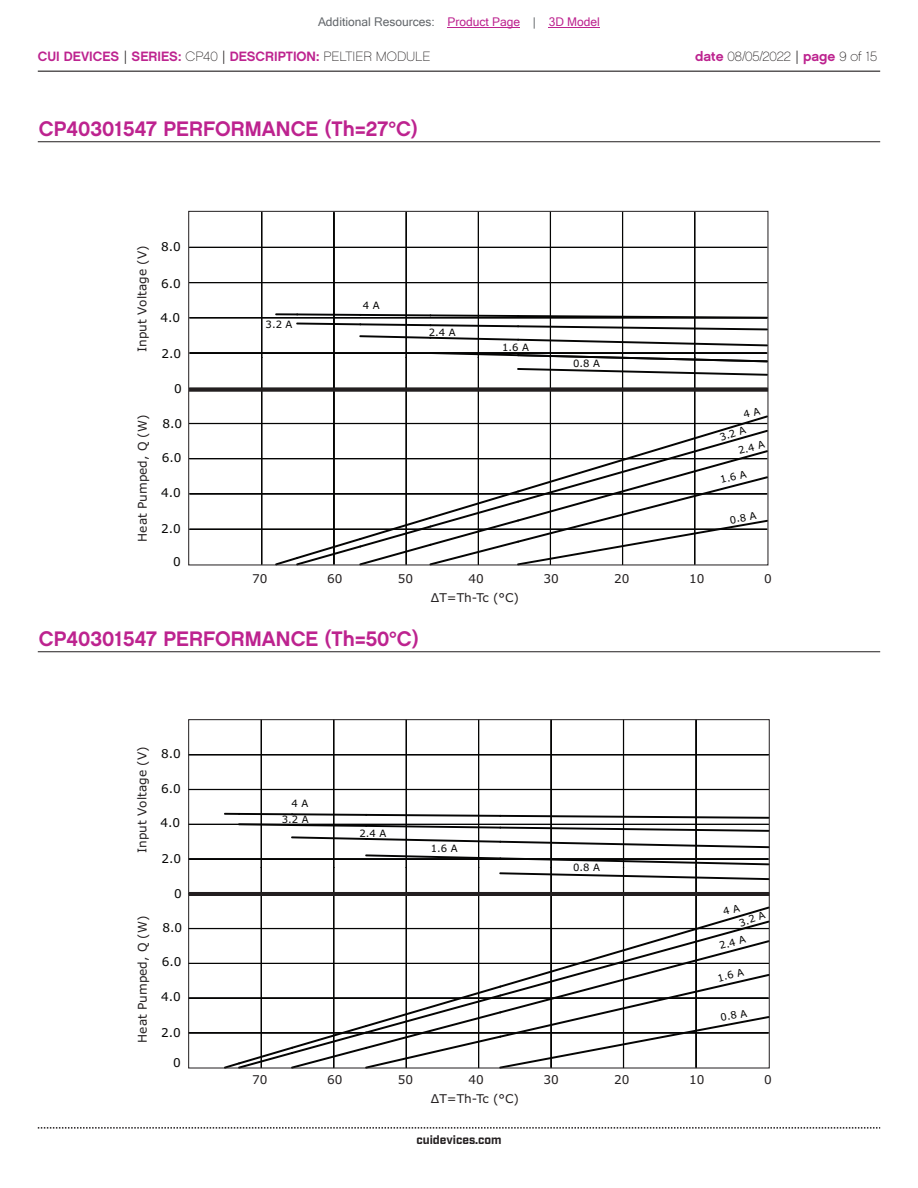
<style>
.page{position:relative;width:918px;height:1188px;background:#fff}
.page>*{position:absolute;margin:0;border:0;box-sizing:border-box;transform-origin:0 0}
.t1{font:21px "Chalet New York Nineteen Sixty";color:#bd238f}
.t2{font:13.5px "Chalet New York Nineteen Sixty";color:#bd238f}
.t3{font:13.5px "Chalet Paris Nineteen Sixty";letter-spacing:-.005em;color:#231f20}
.t4{font:12.15px "Verdana";color:#231f20}
.t5{font:12.15px "Verdana";color:#050504}
.t6{font:12px "Microsoft Sans Serif";color:#63676b}
.t7{font:700 12px "Industry";color:#231f20}
.t8{font:10.05px/15.9px "Verdana";color:#050504;text-align:right}
.s1{color:#bd238f}
.s2{font-family:"Industry";color:#231f20}
.s3{font-family:"Chalet Paris Nineteen Sixty";color:#231f20}
.s4{font-family:"Chalet New York Nineteen Sixty";color:#bd238f}
.s5{font-family:"Industry"}
</style>
<div class="page">
<hr style="left:38px;top:71px;width:842px;height:1px;background:#231f20">
<svg style="left:38px;top:1127px;width:842px;height:2px"></svg>
<hr style="left:38px;top:141px;width:842px;height:1px;background:#231f20">
<hr style="left:38px;top:651px;width:842px;height:1px;background:#231f20">
<hr style="left:448px;top:27px;width:72px;height:1px;background:#bd238f">
<hr style="left:549px;top:27px;width:51px;height:1px;background:#bd238f">
<svg style="left:189px;top:212px;width:579px;height:353px"></svg>
<svg style="left:189px;top:720px;width:581px;height:349px"></svg>
<p class="t6" style="left:318px;top:15px;width:283px">Additional Resources: <span class="s1">Product Page</span> | <span class="s1">3D Model</span></p>
<p class="t2" style="left:38px;top:47px;width:394px">CUI DEVICES <span class="s2">|</span> SERIES: <span class="s3">CP40</span> <span class="s2">|</span> DESCRIPTION: <span class="s3">PELTIER MODULE</span></p>
<p class="t3" style="left:695px;top:48px;width:183px"><span class="s4">date</span> 08/05/2022 <span class="s5">|</span> <span class="s4">page</span> 9 of 15</p>
<h1 class="t1" style="left:39px;top:115px;width:380px">CP40301547 PERFORMANCE (Th=27°C)</h1>
<p class="t4" style="left:134px;top:352px;width:108px;rotate:-90deg">Input Voltage (V)</p>
<p class="t4" style="left:134px;top:542px;width:128px;rotate:-90deg">Heat Pumped, Q (W)</p>
<p class="t5" style="left:161px;top:238px;width:21px">8.0</p>
<p class="t5" style="left:161px;top:275px;width:21px">6.0</p>
<p class="t5" style="left:160px;top:309px;width:21px">4.0</p>
<p class="t5" style="left:162px;top:345px;width:21px">2.0</p>
<p class="t5" style="left:174px;top:380px;width:9px">0</p>
<p class="t5" style="left:162px;top:415px;width:21px">8.0</p>
<p class="t5" style="left:162px;top:449px;width:21px">6.0</p>
<p class="t5" style="left:161px;top:484px;width:21px">4.0</p>
<p class="t5" style="left:161px;top:520px;width:21px">2.0</p>
<p class="t5" style="left:173px;top:553px;width:9px">0</p>
<p class="t8" style="left:266px;top:316px;width:28px">3.2 A</p>
<p class="t8" style="left:363px;top:297px;width:18px">4 A</p>
<p class="t8" style="left:429px;top:324px;width:28px">2.4 A</p>
<p class="t8" style="left:502px;top:339px;width:28px">1.6 A</p>
<p class="t8" style="left:573px;top:356px;width:28px">0.8 A</p>
<p class="t8" style="left:717px;top:430px;width:28px;rotate:-19deg">3.2 A</p>
<p class="t8" style="left:718px;top:472px;width:28px;rotate:-14deg">1.6 A</p>
<p class="t8" style="left:729px;top:512px;width:28px;rotate:-10deg">0.8 A</p>
<p class="t8" style="left:736px;top:443px;width:28px;rotate:-16deg">2.4 A</p>
<p class="t4" style="left:252px;top:570px;width:17px">70</p>
<p class="t4" style="left:327px;top:570px;width:17px">60</p>
<p class="t4" style="left:398px;top:570px;width:17px">50</p>
<p class="t4" style="left:469px;top:570px;width:17px">40</p>
<p class="t4" style="left:544px;top:570px;width:17px">30</p>
<p class="t4" style="left:614px;top:570px;width:17px">20</p>
<p class="t4" style="left:689px;top:570px;width:17px">10</p>
<p class="t4" style="left:764px;top:570px;width:9px">0</p>
<h1 class="t1" style="left:39px;top:625px;width:381px">CP40301547 PERFORMANCE (Th=50°C)</h1>
<p class="t4" style="left:431px;top:589px;width:90px">ΔT=Th-Tc (°C)</p>
<p class="t4" style="left:134px;top:853px;width:108px;rotate:-90deg">Input Voltage (V)</p>
<p class="t4" style="left:134px;top:1043px;width:128px;rotate:-90deg">Heat Pumped, Q (W)</p>
<p class="t5" style="left:161px;top:745px;width:21px">8.0</p>
<p class="t5" style="left:161px;top:780px;width:21px">6.0</p>
<p class="t5" style="left:160px;top:814px;width:21px">4.0</p>
<p class="t5" style="left:161px;top:850px;width:21px">2.0</p>
<p class="t5" style="left:174px;top:885px;width:9px">0</p>
<p class="t5" style="left:162px;top:919px;width:21px">8.0</p>
<p class="t5" style="left:162px;top:953px;width:21px">6.0</p>
<p class="t5" style="left:161px;top:988px;width:21px">4.0</p>
<p class="t5" style="left:161px;top:1024px;width:21px">2.0</p>
<p class="t5" style="left:173px;top:1054px;width:9px">0</p>
<p class="t8" style="left:282px;top:796px;width:28px">4 A<br>3.2 A</p>
<p class="t8" style="left:359px;top:825px;width:28px">2.4 A</p>
<p class="t8" style="left:431px;top:840px;width:28px">1.6 A</p>
<p class="t8" style="left:573px;top:859px;width:28px">0.8 A</p>
<p class="t8" style="left:737px;top:916px;width:28px;rotate:-19deg">3.2 A</p>
<p class="t8" style="left:717px;top:938px;width:28px;rotate:-16deg">2.4 A</p>
<p class="t8" style="left:716px;top:970px;width:28px;rotate:-14deg">1.6 A</p>
<p class="t8" style="left:719px;top:1010px;width:28px;rotate:-10deg">0.8 A</p>
<p class="t4" style="left:252px;top:1071px;width:17px">70</p>
<p class="t4" style="left:327px;top:1071px;width:17px">60</p>
<p class="t4" style="left:398px;top:1071px;width:17px">50</p>
<p class="t4" style="left:469px;top:1071px;width:17px">40</p>
<p class="t4" style="left:544px;top:1071px;width:17px">30</p>
<p class="t4" style="left:614px;top:1071px;width:17px">20</p>
<p class="t4" style="left:689px;top:1071px;width:17px">10</p>
<p class="t4" style="left:764px;top:1071px;width:9px">0</p>
<p class="t4" style="left:431px;top:1090px;width:90px">ΔT=Th-Tc (°C)</p>
<p class="t7" style="left:416px;top:1132px;width:87px">cuidevices.com</p>
</div>
